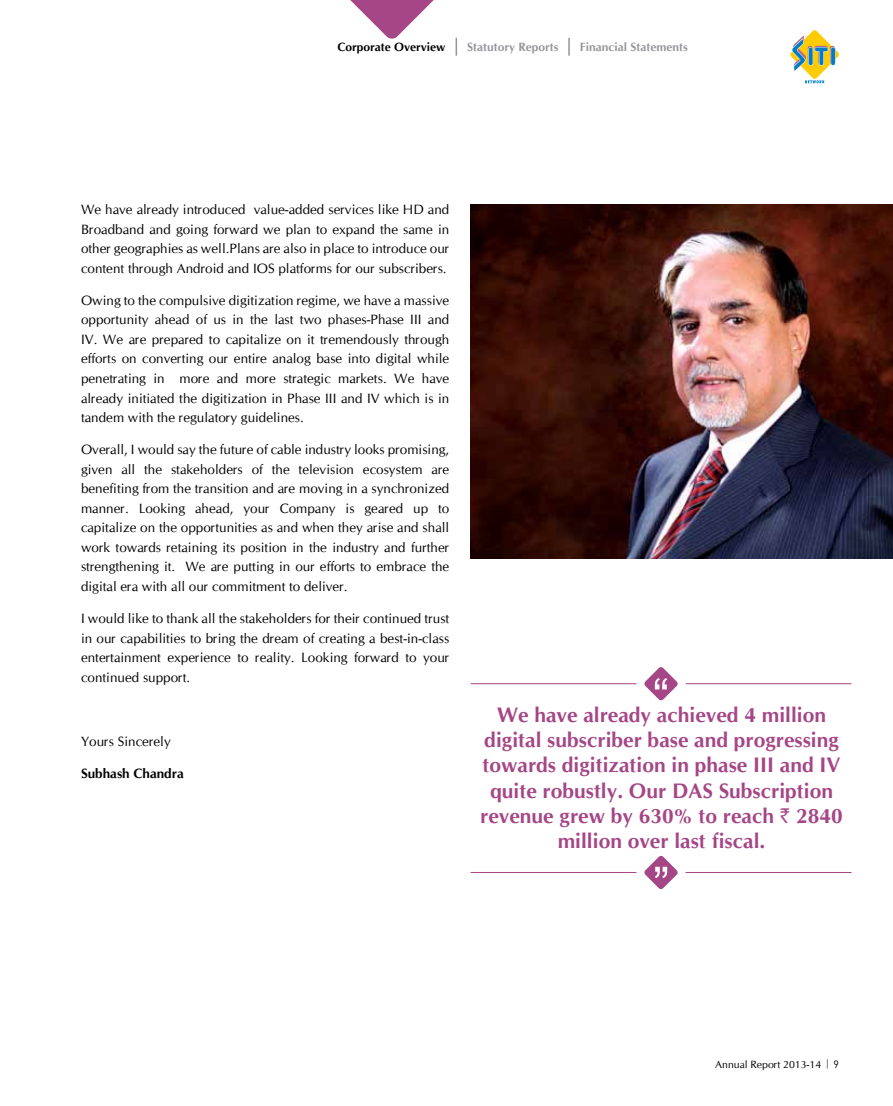
<style>
.page{position:relative;width:893px;height:1106px;background:#fff}
.page>*{position:absolute;margin:0;border:0;box-sizing:border-box;transform-origin:0 0}
.t1{font:700 21px/25.2px "Cg Omega";color:#a54686;text-align:center}
.t2{font:13.5px/19.5px "Cg Omega";color:#000;text-align:justify}
.t3{font:700 13.5px "Cg Omega";color:#000}
.t4{font:700 12px "Cg Omega";color:#939598}
.t5{font:700 12px "Cg Omega";color:#000}
.t6{font:10.5px "Cg Omega";color:#000}
.s1{font-family:"Rupee";font-weight:400}
.s2{font-family:"DIN Pro"}
</style>
<div class="page">
<svg style="left:350px;top:0;width:107px;height:56px"></svg>
<svg style="left:568px;top:38px;width:2px;height:18px"></svg>
<img style="left:471px;top:204px;width:422px;height:355px">
<svg style="left:644px;top:856px;width:34px;height:33px"></svg>
<hr style="left:471px;top:872px;width:165px;height:1px;background:#a54686">
<hr style="left:686px;top:872px;width:165px;height:1px;background:#a54686">
<hr style="left:471px;top:683px;width:165px;height:1px;background:#a54686">
<hr style="left:686px;top:683px;width:165px;height:1px;background:#a54686">
<svg style="left:644px;top:667px;width:34px;height:33px"></svg>
<svg style="left:790px;top:30px;width:49px;height:53px"></svg>
<p class="t5" style="left:338px;top:40px;width:110px">Corporate Overview</p>
<p class="t4" style="left:467px;top:40px;width:93px">Statutory Reports</p>
<p class="t4" style="left:580px;top:40px;width:109px">Financial Statements</p>
<p class="t2" style="left:81px;top:200px;width:370px">We have already introduced value-added services like HD and Broadband and going forward we plan to expand the same in other geographies as well.Plans are also in place to introduce our content through Android and IOS platforms for our subscribers.</p>
<p class="t2" style="left:81px;top:291px;width:370px">Owing to the compulsive digitization regime, we have a massive opportunity ahead of us in the last two phases-Phase III and IV. We are prepared to capitalize on it tremendously through efforts on converting our entire analog base into digital while penetrating in more and more strategic markets. We have already initiated the digitization in Phase III and IV which is in tandem with the regulatory guidelines.</p>
<p class="t2" style="left:81px;top:440px;width:370px">Overall, I would say the future of cable industry looks promising, given all the stakeholders of the television ecosystem are benefiting from the transition and are moving in a synchronized manner. Looking ahead, your Company is geared up to capitalize on the opportunities as and when they arise and shall work towards retaining its position in the industry and further strengthening it. We are putting in our efforts to embrace the digital era with all our commitment to deliver.</p>
<p class="t2" style="left:81px;top:609px;width:370px">I would like to thank all the stakeholders for their continued trust in our capabilities to bring the dream of creating a best-in-class entertainment experience to reality. Looking forward to your continued support.</p>
<p class="t2" style="left:81px;top:732px;width:91px">Yours Sincerely</p>
<p class="t3" style="left:81px;top:766px;width:104px">Subhash Chandra</p>
<h1 class="t1" style="left:480px;top:702px;width:364px">We have already achieved 4 million digital subscriber base and progressing towards digitization in phase III and IV quite robustly. Our DAS Subscription revenue grew by 630% to reach <span class="s1">`</span> 2840 million over last fiscal.</h1>
<p class="t6" style="left:715px;top:1058px;width:125px">Annual Report 2013-14 <span class="s2">9</span></p>
</div>
